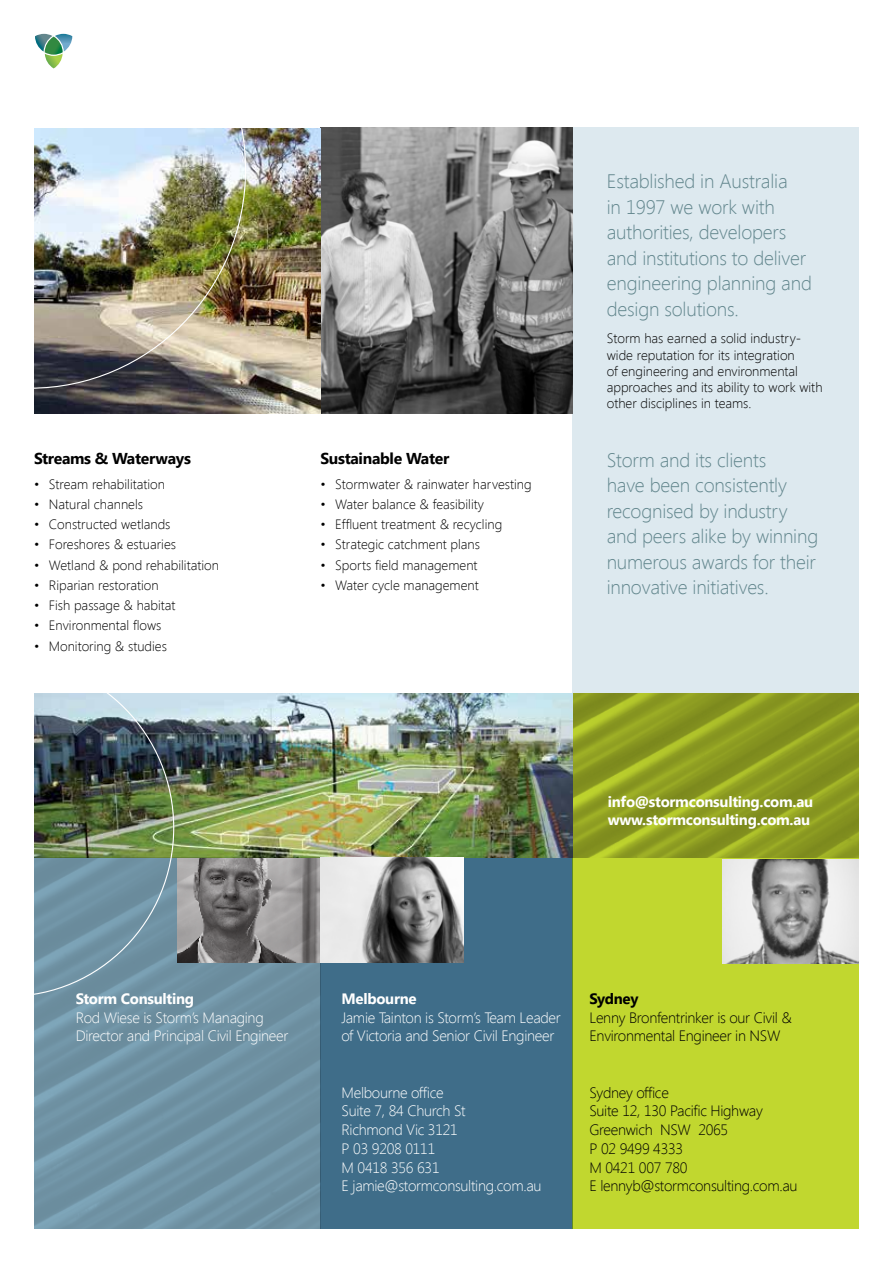
<style>
.page{position:relative;width:893px;height:1263px;background:#fff}
.page>*{position:absolute;margin:0;border:0;box-sizing:border-box;transform-origin:0 0}
.t1{font:300 19.5px/25.5px "Segoe UI";letter-spacing:-.01em;color:#62868d}
.t2{font:700 15.75px "Segoe UI";letter-spacing:-.02em;color:#000}
.t3{font:300 15px/18.8px "Segoe UI";letter-spacing:-.02em;color:#fff}
.t4{font:300 15px/18.8px "Segoe UI";letter-spacing:-.02em;color:#000}
.t5{font:700 15px/18.8px "Segoe UI";letter-spacing:-.02em;color:#fff}
.t6{font:700 15px "Segoe UI";letter-spacing:-.02em;color:#000}
.t7{font:300 13.5px/16.2px "Segoe UI";color:#000}
</style>
<div class="page">
<div style="left:573px;top:128px;width:286px;height:729px;background:#dde9ef"></div>
<div style="left:573px;top:693px;width:286px;height:536px;background:#c1d72f"></div>
<div style="left:320px;top:857px;width:253px;height:372px;background:#3f6d89"></div>
<img style="left:320px;top:857px;width:143px;height:105px">
<img style="left:175px;top:693px;width:684px;height:164px">
<img style="left:34px;top:128px;width:539px;height:286px">
<img style="left:34px;top:33px;width:212px;height:356px">
<img style="left:34px;top:857px;width:286px;height:372px">
<img style="left:34px;top:693px;width:141px;height:304px">
<img style="left:723px;top:859px;width:136px;height:105px">
<p class="t2" style="left:34px;top:447px;width:159px">Streams &amp; Waterways</p>
<p class="t7" style="left:34px;top:475px;width:133px">• Stream rehabilitation</p>
<p class="t7" style="left:34px;top:495px;width:111px">• Natural channels</p>
<p class="t7" style="left:34px;top:516px;width:138px">• Constructed wetlands</p>
<p class="t7" style="left:34px;top:536px;width:144px">• Foreshores &amp; estuaries</p>
<p class="t7" style="left:34px;top:556px;width:186px">• Wetland &amp; pond rehabilitation</p>
<p class="t7" style="left:34px;top:576px;width:126px">• Riparian restoration</p>
<p class="t7" style="left:34px;top:597px;width:143px">• Fish passage &amp; habitat</p>
<p class="t7" style="left:34px;top:617px;width:129px">• Environmental flows</p>
<p class="t7" style="left:34px;top:637px;width:134px">• Monitoring &amp; studies</p>
<p class="t2" style="left:320px;top:447px;width:130px">Sustainable Water</p>
<p class="t7" style="left:320px;top:475px;width:213px">• Stormwater &amp; rainwater harvesting</p>
<p class="t7" style="left:320px;top:495px;width:165px">• Water balance &amp; feasibility</p>
<p class="t7" style="left:320px;top:516px;width:183px">• Effluent treatment &amp; recycling</p>
<p class="t7" style="left:320px;top:536px;width:161px">• Strategic catchment plans</p>
<p class="t7" style="left:320px;top:556px;width:159px">• Sports field management</p>
<p class="t7" style="left:320px;top:576px;width:160px">• Water cycle management</p>
<h1 class="t1" style="left:607px;top:168px;width:207px">Established in Australia<br>in 1997 we work with authorities, developers and institutions to deliver engineering planning and design solutions.</h1>
<p class="t7" style="left:607px;top:330px;width:217px">Storm has earned a solid industry&shy;wide reputation for its integration<br>of engineering and environmental approaches and its ability to work with other disciplines in teams.</p>
<h1 class="t1" style="left:607px;top:446px;width:213px">Storm and its clients<br>have been consistently recognised by industry and peers alike by winning numerous awards for their innovative initiatives.</h1>
<p class="t5" style="left:608px;top:791px;width:207px">info@stormconsulting.com.au www.stormconsulting.com.au</p>
<p class="t5" style="left:76px;top:988px;width:120px">Storm Consulting</p>
<p class="t3" style="left:76px;top:1007px;width:214px">Rod Wiese is Storm’s Managing<br>Director and Principal Civil Engineer</p>
<p class="t5" style="left:342px;top:988px;width:77px">Melbourne</p>
<p class="t3" style="left:342px;top:1007px;width:221px">Jamie Tainton is Storm’s Team Leader of Victoria and Senior Civil Engineer</p>
<p class="t3" style="left:342px;top:1082px;width:201px">Melbourne office<br>Suite 7, 84 Church St<br>Richmond Vic 3121<br>P 03 9208 0111<br>M 0418 356 631<br>E jamie@stormconsulting.com.au</p>
<p class="t6" style="left:589px;top:988px;width:51px">Sydney</p>
<p class="t4" style="left:589px;top:1007px;width:204px">Lenny Bronfentrinker is our Civil &amp;<br>Environmental Engineer in NSW</p>
<p class="t4" style="left:589px;top:1082px;width:210px">Sydney office<br>Suite 12, 130 Pacific Highway<br>Greenwich NSW 2065<br>P 02 9499 4333<br>M 0421 007 780<br>E lennyb@stormconsulting.com.au</p>
</div>
